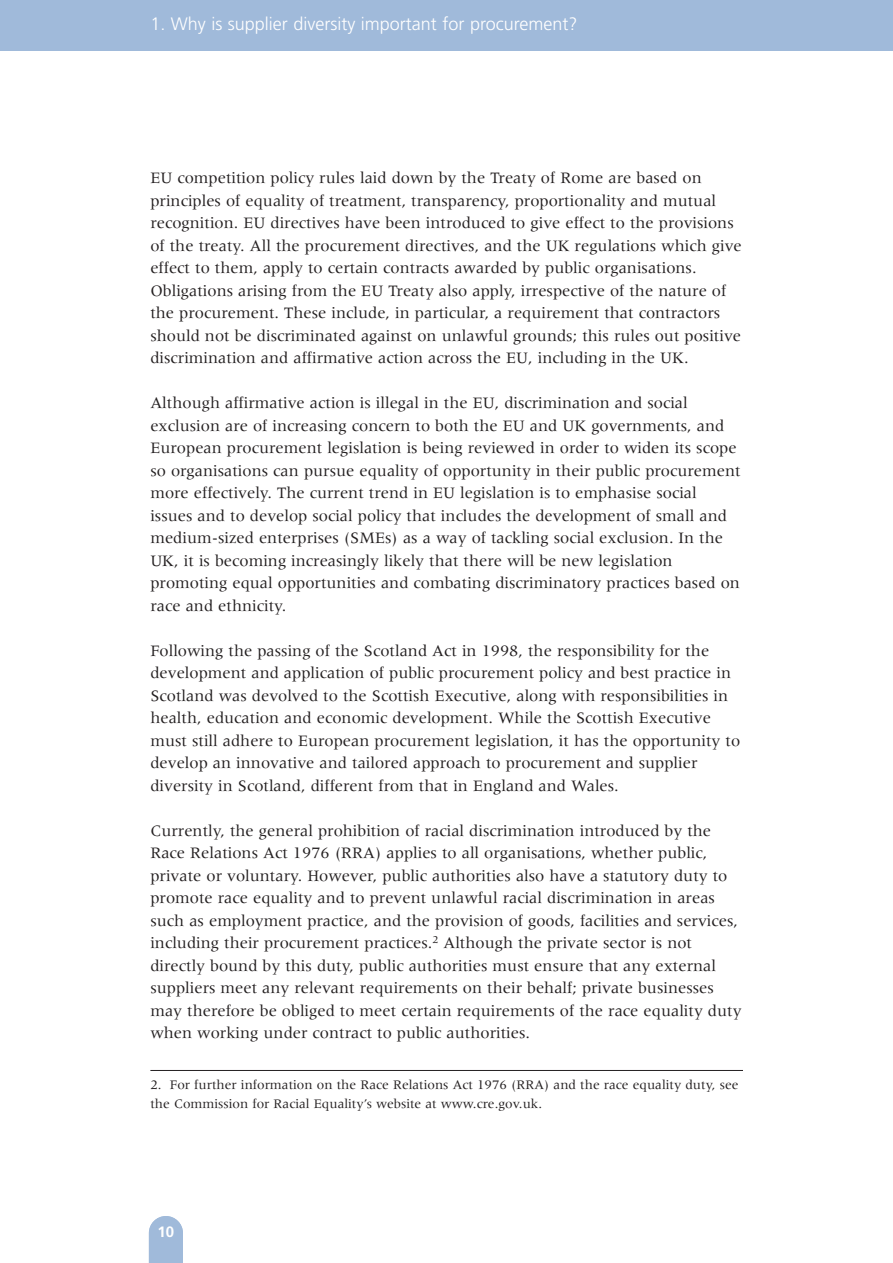
<style>
.page{position:relative;width:893px;height:1263px;background:#fff}
.page>*{position:absolute;margin:0;border:0;box-sizing:border-box;transform-origin:0 0}
.t1{font:300 18px "Frutiger";color:#fff}
.t2{font:16.5px/22.5px "Meridien";color:#231f20}
.t3{font:700 15px "Frutiger";color:#fff}
.t4{font:13.5px/19.5px "Meridien";color:#231f20}
</style>
<div class="page">
<div style="left:0;top:0;width:892px;height:51px;background:#a0bada"></div>
<svg style="left:149px;top:1216px;width:34px;height:47px;background:#a7bfdc"></svg>
<hr style="left:150px;top:1070px;width:593px;height:1px;background:#231f20">
<p class="t1" style="left:150px;top:17px;width:428px">1. Why is supplier diversity important for procurement?</p>
<p class="t2" style="left:150px;top:168px;width:593px">EU competition policy rules laid down by the Treaty of Rome are based on principles of equality of treatment, transparency, proportionality and mutual recognition. EU directives have been introduced to give effect to the provisions of the treaty. All the procurement directives, and the UK regulations which give effect to them, apply to certain contracts awarded by public organisations.<br>Obligations arising from the EU Treaty also apply, irrespective of the nature of the procurement. These include, in particular, a requirement that contractors should not be discriminated against on unlawful grounds; this rules out positive discrimination and affirmative action across the EU, including in the UK.</p>
<p class="t2" style="left:150px;top:393px;width:591px">Although affirmative action is illegal in the EU, discrimination and social exclusion are of increasing concern to both the EU and UK governments, and European procurement legislation is being reviewed in order to widen its scope so organisations can pursue equality of opportunity in their public procurement more effectively. The current trend in EU legislation is to emphasise social issues and to develop social policy that includes the development of small and medium-sized enterprises (SMEs) as a way of tackling social exclusion. In the UK, it is becoming increasingly likely that there will be new legislation promoting equal opportunities and combating discriminatory practices based on race and ethnicity.</p>
<p class="t2" style="left:150px;top:641px;width:591px">Following the passing of the Scotland Act in 1998, the responsibility for the development and application of public procurement policy and best practice in Scotland was devolved to the Scottish Executive, along with responsibilities in health, education and economic development. While the Scottish Executive must still adhere to European procurement legislation, it has the opportunity to develop an innovative and tailored approach to procurement and supplier diversity in Scotland, different from that in England and Wales.</p>
<p class="t2" style="left:150px;top:821px;width:592px">Currently, the general prohibition of racial discrimination introduced by the Race Relations Act 1976 (RRA) applies to all organisations, whether public, private or voluntary. However, public authorities also have a statutory duty to promote race equality and to prevent unlawful racial discrimination in areas such as employment practice, and the provision of goods, facilities and services, including their procurement practices.<sup>2</sup> Although the private sector is not directly bound by this duty, public authorities must ensure that any external suppliers meet any relevant requirements on their behalf; private businesses may therefore be obliged to meet certain requirements of the race equality duty when working under contract to public authorities.</p>
<p class="t4" style="left:150px;top:1076px;width:589px">2. For further information on the Race Relations Act 1976 (RRA) and the race equality duty, see the Commission for Racial Equality’s website at www.cre.gov.uk.</p>
<p class="t3" style="left:157px;top:1225px;width:18px">10</p>
</div>
